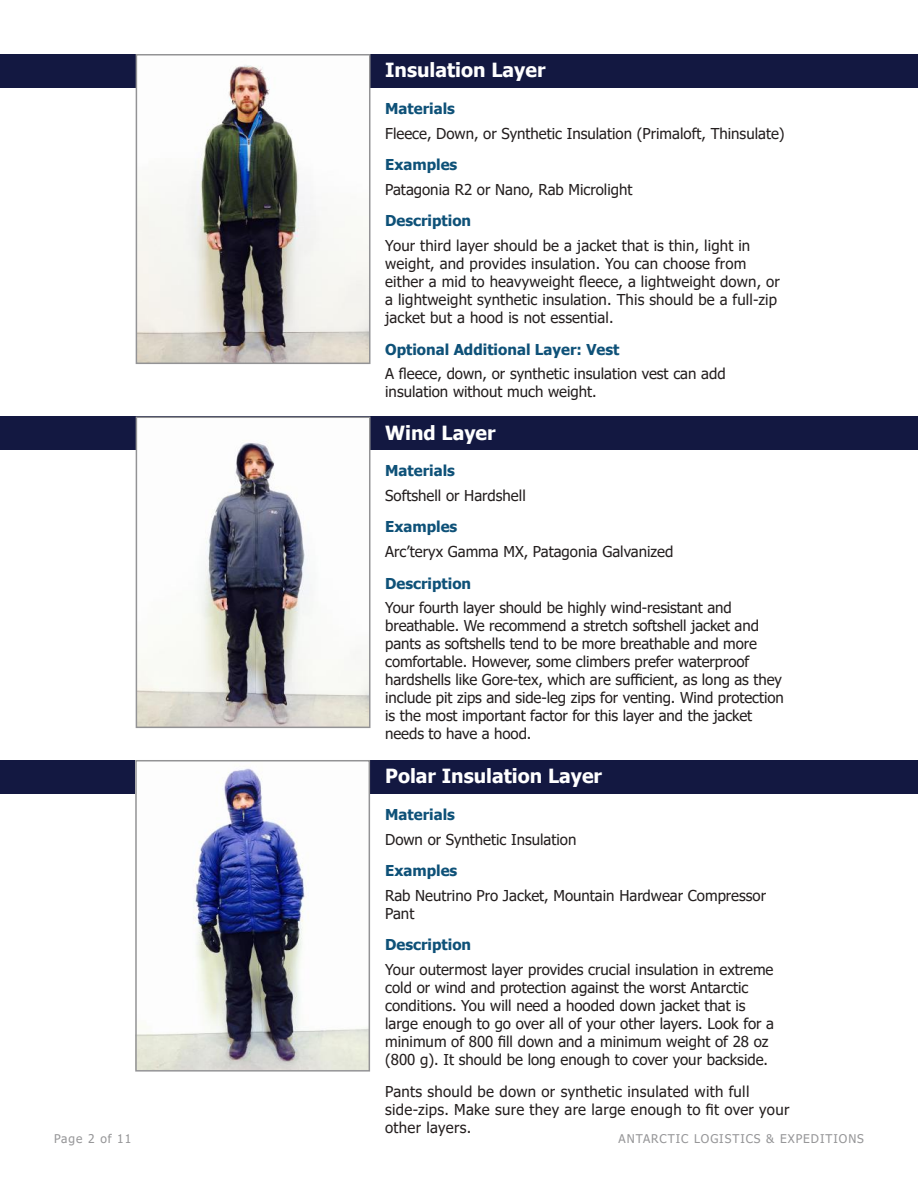
<style>
.page{position:relative;width:918px;height:1188px;background:#fff}
.page>*{position:absolute;margin:0;border:0;box-sizing:border-box;transform-origin:0 0}
.t1{font:700 19.5px "Tahoma";color:#fff}
.t2{font:15px/18px "Tahoma";color:#241f1f}
.t3{font:700 15px "Tahoma";color:#0e5178}
.t4{font:15px/18px "Tahoma";letter-spacing:.02em;color:#241f1f}
.t5{font:12px "Tahoma";letter-spacing:.08em;color:#969698}
</style>
<div class="page">
<div style="left:0;top:54px;width:918px;height:34px;background:#131841"></div>
<div style="left:0;top:417px;width:918px;height:33px;background:#131841"></div>
<div style="left:0;top:760px;width:918px;height:34px;background:#131841"></div>
<img style="left:139px;top:420px;width:228px;height:305px">
<div style="left:136px;top:417px;width:234px;height:311px;border:2px solid #939395"></div>
<img style="left:138px;top:763px;width:229px;height:306px">
<div style="left:135px;top:760px;width:235px;height:312px;border:2px solid #939395"></div>
<img style="left:139px;top:57px;width:228px;height:304px">
<div style="left:136px;top:54px;width:234px;height:310px;border:2px solid #939395"></div>
<h1 class="t1" style="left:385px;top:57px;width:162px">Insulation Layer</h1>
<p class="t3" style="left:385px;top:98px;width:71px">Materials</p>
<p class="t2" style="left:385px;top:125px;width:401px">Fleece, Down, or Synthetic Insulation (Primaloft, Thinsulate)</p>
<p class="t3" style="left:385px;top:154px;width:74px">Examples</p>
<p class="t2" style="left:385px;top:181px;width:249px">Patagonia R2 or Nano, Rab Microlight</p>
<p class="t3" style="left:385px;top:210px;width:87px">Description</p>
<p class="t2" style="left:385px;top:237px;width:396px">Your third layer should be a jacket that is thin, light in weight, and provides insulation. You can choose from either a mid to heavyweight fleece, a lightweight down, or a lightweight synthetic insulation. This should be a full-zip jacket but a hood is not essential.</p>
<p class="t3" style="left:385px;top:339px;width:236px">Optional Additional Layer: Vest</p>
<p class="t2" style="left:385px;top:366px;width:342px">A fleece, down, or synthetic insulation vest can add insulation without much weight.</p>
<h1 class="t1" style="left:385px;top:419px;width:112px">Wind Layer</h1>
<p class="t3" style="left:385px;top:460px;width:71px">Materials</p>
<p class="t2" style="left:385px;top:487px;width:142px">Softshell or Hardshell</p>
<p class="t3" style="left:385px;top:516px;width:74px">Examples</p>
<p class="t2" style="left:385px;top:543px;width:290px">Arc’teryx Gamma MX, Patagonia Galvanized</p>
<p class="t3" style="left:385px;top:573px;width:87px">Description</p>
<p class="t2" style="left:385px;top:600px;width:400px">Your fourth layer should be highly wind-resistant and breathable. We recommend a stretch softshell jacket and pants as softshells tend to be more breathable and more comfortable. However, some climbers prefer waterproof hardshells like Gore-tex, which are sufficient, as long as they include pit zips and side-leg zips for venting. Wind protection is the most important factor for this layer and the jacket needs to have a hood.</p>
<h1 class="t1" style="left:385px;top:763px;width:218px">Polar Insulation Layer</h1>
<p class="t3" style="left:385px;top:804px;width:71px">Materials</p>
<p class="t2" style="left:385px;top:831px;width:193px">Down or Synthetic Insulation</p>
<p class="t3" style="left:385px;top:860px;width:74px">Examples</p>
<p class="t2" style="left:385px;top:887px;width:382px">Rab Neutrino Pro Jacket, Mountain Hardwear Compressor<br>Pant</p>
<p class="t3" style="left:385px;top:934px;width:87px">Description</p>
<p class="t2" style="left:385px;top:961px;width:390px">Your outermost layer provides crucial insulation in extreme cold or wind and protection against the worst Antarctic conditions. You will need a hooded down jacket that is large enough to go over all of your other layers. Look for a minimum of 800 fill down and a minimum weight of 28 oz (800 g). It should be long enough to cover your backside.</p>
<p class="t4" style="left:385px;top:1083px;width:406px">Pants should be down or synthetic insulated with full side-zips. Make sure they are large enough to fit over your other layers.</p>
<p class="t5" style="left:54px;top:1131px;width:79px">Page 2 of 11</p>
<p class="t5" style="left:619px;top:1131px;width:247px">ANTARCTIC LOGISTICS &amp; EXPEDITIONS</p>
</div>
